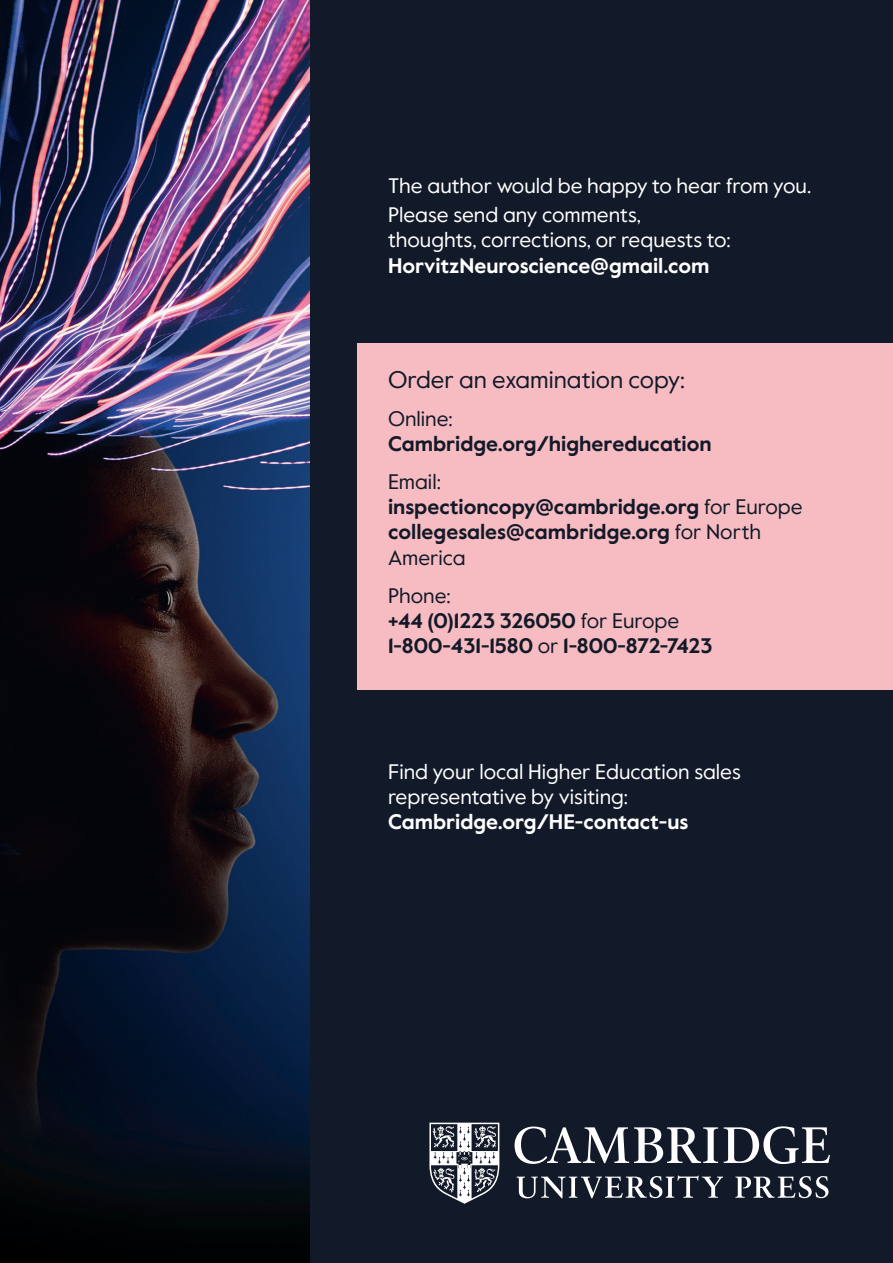
<style>
.page{position:relative;width:893px;height:1263px;background:#fff}
.page>*{position:absolute;margin:0;border:0;box-sizing:border-box;transform-origin:0 0}
.t1{font:24px "Value Sans Pro";color:#121928}
.t2{font:21px/25.2px "Value Sans Pro";color:#fff}
.t3{font:700 21px/25.2px "Value Sans Pro";color:#121928}
.t4{font:700 21px "Value Sans Pro";color:#fff}
.t5{font:21px "Value Sans Pro";color:#121928}
.s1{font-weight:700}
.s2{font-weight:400}
</style>
<div class="page">
<div style="left:191px;top:0;width:702px;height:1263px;background:#121928"></div>
<img style="left:0;top:0;width:310px;height:1263px">
<svg style="left:515px;top:1126px;width:315px;height:72px"></svg>
<svg style="left:429px;top:1123px;width:70px;height:81px"></svg>
<div style="left:357px;top:343px;width:536px;height:347px;background:#f7bcc2"></div>
<p class="t2" style="left:388px;top:173px;width:425px">The author would be happy to hear from you.</p>
<p class="t2" style="left:388px;top:203px;width:344px">Please send any comments, thoughts, corrections, or requests to:<br><span class="s1">HorvitzNeuroscience@gmail.com</span></p>
<p class="t1" style="left:388px;top:365px;width:299px">Order an examination copy:</p>
<p class="t5" style="left:388px;top:406px;width:66px">Online:</p>
<p class="t3" style="left:388px;top:432px;width:325px">Cambridge.org/highereducation</p>
<p class="t5" style="left:388px;top:469px;width:54px">Email:</p>
<p class="t3" style="left:388px;top:495px;width:416px">inspectioncopy@cambridge.org <span class="s2">for Europe</span></p>
<p class="t3" style="left:388px;top:520px;width:375px">collegesales@cambridge.org <span class="s2">for North<br>America</span></p>
<p class="t5" style="left:388px;top:582px;width:64px">Phone:</p>
<p class="t3" style="left:388px;top:609px;width:293px">+44 (0)1223 326050 <span class="s2">for Europe</span></p>
<p class="t3" style="left:388px;top:634px;width:326px">1-800-431-1580 <span class="s2">or</span> 1-800-872-7423</p>
<p class="t2" style="left:388px;top:759px;width:354px">Find your local Higher Education sales representative by visiting:</p>
<p class="t4" style="left:388px;top:809px;width:302px">Cambridge.org/HE-contact-us</p>
</div>
